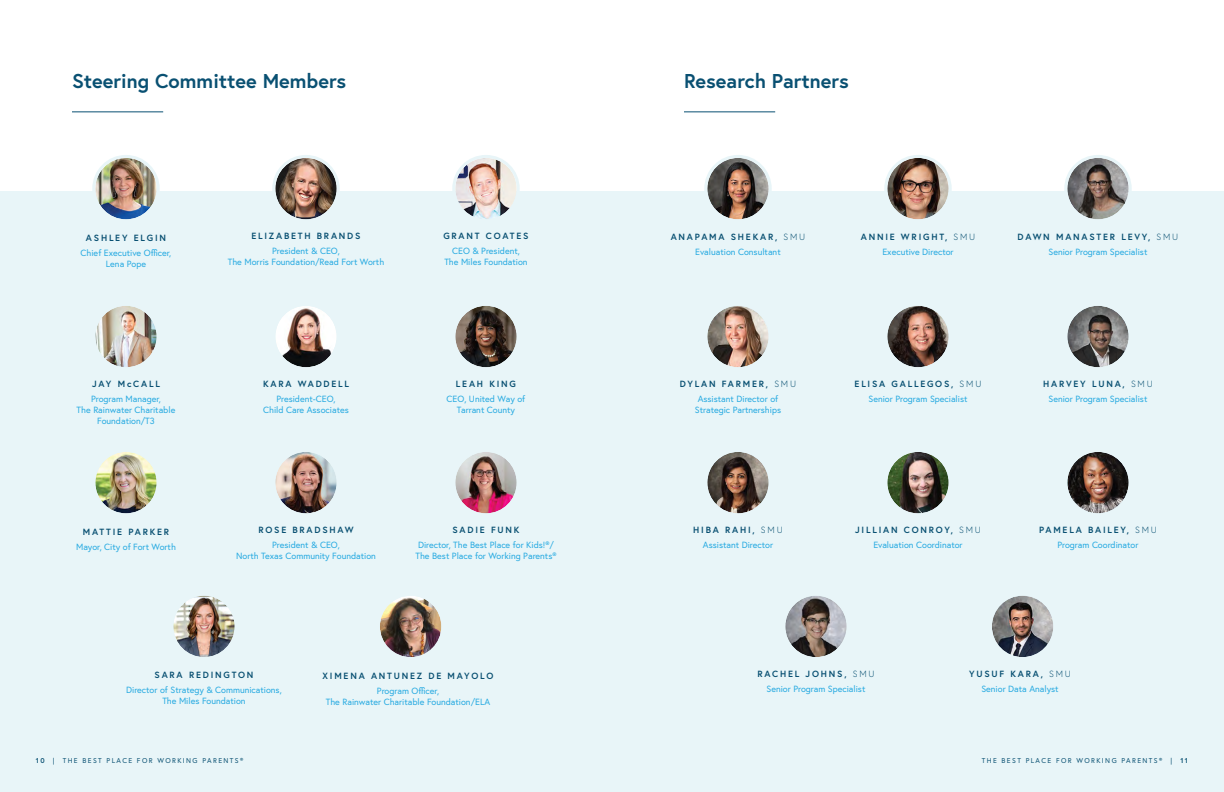
<style>
.page{position:relative;width:1224px;height:792px;background:#fff}
.page>*{position:absolute;margin:0;border:0;box-sizing:border-box;transform-origin:0 0}
.t1{font:700 20px "Europa";color:#095072}
.t2{font:9px/11px "Europa";color:#27aae1;text-align:center}
.t3{font:700 9px "Europa";letter-spacing:.2em;color:#095072}
.t4{font:7px "Europa";letter-spacing:.2em;color:#095072}
.s1{font-weight:700;color:#095072}
.s2{font-weight:300;color:#095072}
.s3{font-weight:700}
</style>
<div class="page">
<div style="left:0;top:192px;width:1224px;height:600px;background:#e8f5f8"></div>
<hr style="left:72px;top:111px;width:91px;height:1px;background:#095072">
<img style="left:95px;top:158px;width:62px;height:61px;border-radius:31px">
<div style="left:92px;top:155px;width:68px;height:67px;border:3px solid #e8f5f8;border-radius:50%"></div>
<img style="left:707px;top:158px;width:62px;height:61px;border-radius:31px">
<div style="left:704px;top:155px;width:68px;height:67px;border:3px solid #e8f5f8;border-radius:50%"></div>
<img style="left:95px;top:306px;width:62px;height:61px;border-radius:31px">
<div style="left:93px;top:304px;width:66px;height:65px;border:2px solid #e8f5f8;border-radius:50%"></div>
<img style="left:707px;top:306px;width:62px;height:61px;border-radius:31px">
<div style="left:705px;top:304px;width:66px;height:65px;border:2px solid #e8f5f8;border-radius:50%"></div>
<img style="left:95px;top:452px;width:62px;height:61px;border-radius:31px">
<div style="left:93px;top:450px;width:66px;height:65px;border:2px solid #e8f5f8;border-radius:50%"></div>
<img style="left:707px;top:452px;width:62px;height:61px;border-radius:31px">
<div style="left:705px;top:450px;width:66px;height:65px;border:2px solid #e8f5f8;border-radius:50%"></div>
<img style="left:173px;top:596px;width:62px;height:61px;border-radius:31px">
<div style="left:171px;top:594px;width:66px;height:65px;border:2px solid #e8f5f8;border-radius:50%"></div>
<img style="left:785px;top:596px;width:62px;height:61px;border-radius:31px">
<div style="left:783px;top:594px;width:66px;height:65px;border:2px solid #e8f5f8;border-radius:50%"></div>
<img style="left:455px;top:158px;width:62px;height:61px;border-radius:31px">
<div style="left:452px;top:155px;width:68px;height:67px;border:3px solid #e8f5f8;border-radius:50%"></div>
<img style="left:1067px;top:158px;width:62px;height:61px;border-radius:31px">
<div style="left:1064px;top:155px;width:68px;height:67px;border:3px solid #e8f5f8;border-radius:50%"></div>
<img style="left:455px;top:306px;width:62px;height:61px;border-radius:31px">
<div style="left:453px;top:304px;width:66px;height:65px;border:2px solid #e8f5f8;border-radius:50%"></div>
<img style="left:1067px;top:306px;width:62px;height:61px;border-radius:31px">
<div style="left:1065px;top:304px;width:66px;height:65px;border:2px solid #e8f5f8;border-radius:50%"></div>
<img style="left:455px;top:452px;width:62px;height:61px;border-radius:31px">
<div style="left:453px;top:450px;width:66px;height:65px;border:2px solid #e8f5f8;border-radius:50%"></div>
<img style="left:1067px;top:452px;width:62px;height:61px;border-radius:31px">
<div style="left:1065px;top:450px;width:66px;height:65px;border:2px solid #e8f5f8;border-radius:50%"></div>
<img style="left:275px;top:158px;width:62px;height:61px;border-radius:31px">
<div style="left:272px;top:155px;width:68px;height:67px;border:3px solid #e8f5f8;border-radius:50%"></div>
<img style="left:887px;top:158px;width:62px;height:61px;border-radius:31px">
<div style="left:884px;top:155px;width:68px;height:67px;border:3px solid #e8f5f8;border-radius:50%"></div>
<img style="left:275px;top:306px;width:62px;height:61px;border-radius:31px">
<div style="left:273px;top:304px;width:66px;height:65px;border:2px solid #e8f5f8;border-radius:50%"></div>
<img style="left:887px;top:306px;width:62px;height:61px;border-radius:31px">
<div style="left:885px;top:304px;width:66px;height:65px;border:2px solid #e8f5f8;border-radius:50%"></div>
<img style="left:275px;top:452px;width:62px;height:61px;border-radius:31px">
<div style="left:273px;top:450px;width:66px;height:65px;border:2px solid #e8f5f8;border-radius:50%"></div>
<img style="left:887px;top:452px;width:62px;height:61px;border-radius:31px">
<div style="left:885px;top:450px;width:66px;height:65px;border:2px solid #e8f5f8;border-radius:50%"></div>
<img style="left:380px;top:596px;width:61px;height:61px;border-radius:31px">
<div style="left:378px;top:594px;width:65px;height:65px;border:2px solid #e8f5f8;border-radius:50%"></div>
<img style="left:992px;top:596px;width:61px;height:61px;border-radius:31px">
<div style="left:990px;top:594px;width:65px;height:65px;border:2px solid #e8f5f8;border-radius:50%"></div>
<hr style="left:684px;top:111px;width:91px;height:1px;background:#095072">
<h1 class="t1" style="left:72px;top:67px;width:276px">Steering Committee Members</h1>
<h1 class="t1" style="left:684px;top:67px;width:166px">Research Partners</h1>
<p class="t3" style="left:86px;top:231px;width:82px">ASHLEY ELGIN</p>
<p class="t2" style="left:81px;top:247px;width:92px">Chief Executive Officer,<br>Lena Pope</p>
<p class="t3" style="left:251px;top:230px;width:111px">ELIZABETH BRANDS</p>
<p class="t2" style="left:228px;top:245px;width:158px">President &amp; CEO,<br>The Morris Foundation/Read Fort Worth</p>
<p class="t3" style="left:443px;top:230px;width:87px">GRANT COATES</p>
<p class="t2" style="left:444px;top:245px;width:85px">CEO &amp; President,<br>The Miles Foundation</p>
<p class="t2" style="left:671px;top:229px;width:136px;line-height:15px"><span class="s1">ANAPAMA SHEKAR,</span> <span class="s2">SMU<br></span>Evaluation Consultant</p>
<p class="t2" style="left:861px;top:229px;width:116px;line-height:15px"><span class="s1">ANNIE WRIGHT,</span> <span class="s2">SMU<br></span>Executive Director</p>
<p class="t2" style="left:1018px;top:229px;width:162px;line-height:15px"><span class="s1">DAWN MANASTER LEVY,</span> <span class="s2">SMU<br></span>Senior Program Specialist</p>
<p class="t3" style="left:92px;top:378px;width:69px">JAY McCALL</p>
<p class="t2" style="left:77px;top:393px;width:100px">Program Manager,<br>The Rainwater Charitable<br>Foundation/T3</p>
<p class="t3" style="left:263px;top:378px;width:88px">KARA WADDELL</p>
<p class="t2" style="left:263px;top:393px;width:87px">President-CEO,<br>Child Care Associates</p>
<p class="t3" style="left:456px;top:378px;width:62px">LEAH KING</p>
<p class="t2" style="left:447px;top:393px;width:80px">CEO, United Way of<br>Tarrant County</p>
<p class="t2" style="left:680px;top:376px;width:118px;line-height:15px"><span class="s1">DYLAN FARMER,</span> <span class="s2">SMU<br></span>Assistant Director of</p>
<p class="t2" style="left:695px;top:404px;width:88px">Strategic Partnerships</p>
<p class="t2" style="left:855px;top:376px;width:128px;line-height:15px"><span class="s1">ELISA GALLEGOS,</span> <span class="s2">SMU<br></span>Senior Program Specialist</p>
<p class="t2" style="left:1043px;top:376px;width:111px;line-height:15px"><span class="s1">HARVEY LUNA,</span> <span class="s2">SMU<br></span>Senior Program Specialist</p>
<p class="t3" style="left:83px;top:525px;width:88px">MATTIE PARKER</p>
<p class="t2" style="left:76px;top:541px;width:101px">Mayor, City of Fort Worth</p>
<p class="t3" style="left:258px;top:524px;width:97px">ROSE BRADSHAW</p>
<p class="t2" style="left:236px;top:539px;width:141px">President &amp; CEO,<br>North Texas Community Foundation</p>
<p class="t3" style="left:452px;top:524px;width:69px">SADIE FUNK</p>
<p class="t2" style="left:416px;top:539px;width:143px;text-align:left">Director, The Best Place for Kids!®/<br>The Best Place for Working Parents®</p>
<p class="t2" style="left:693px;top:522px;width:91px;line-height:15px"><span class="s1">HIBA RAHI,</span> <span class="s2">SMU<br></span>Assistant Director</p>
<p class="t2" style="left:855px;top:522px;width:127px;line-height:15px"><span class="s1">JILLIAN CONROY,</span> <span class="s2">SMU<br></span>Evaluation Coordinator</p>
<p class="t2" style="left:1039px;top:522px;width:119px;line-height:15px"><span class="s1">PAMELA BAILEY,</span> <span class="s2">SMU<br></span>Program Coordinator</p>
<p class="t3" style="left:155px;top:669px;width:100px">SARA REDINGTON</p>
<p class="t2" style="left:126px;top:685px;width:157px">Director of Strategy &amp; Communications,<br>The Miles Foundation</p>
<p class="t3" style="left:323px;top:669px;width:172px">XIMENA ANTUNEZ DE MAYOLO</p>
<p class="t2" style="left:326px;top:685px;width:166px">Program Officer,<br>The Rainwater Charitable Foundation/ELA</p>
<p class="t2" style="left:757px;top:666px;width:119px;line-height:15px"><span class="s1">RACHEL JOHNS,</span> <span class="s2">SMU<br></span>Senior Program Specialist</p>
<p class="t2" style="left:969px;top:666px;width:103px;line-height:15px"><span class="s1">YUSUF KARA,</span> <span class="s2">SMU<br></span>Senior Data Analyst</p>
<p class="t4" style="left:36px;top:756px;width:209px"><span class="s3">10</span> | THE BEST PLACE FOR WORKING PARENTS®</p>
<p class="t4" style="left:982px;top:756px;width:208px">THE BEST PLACE FOR WORKING PARENTS® | <span class="s3">11</span></p>
</div>
